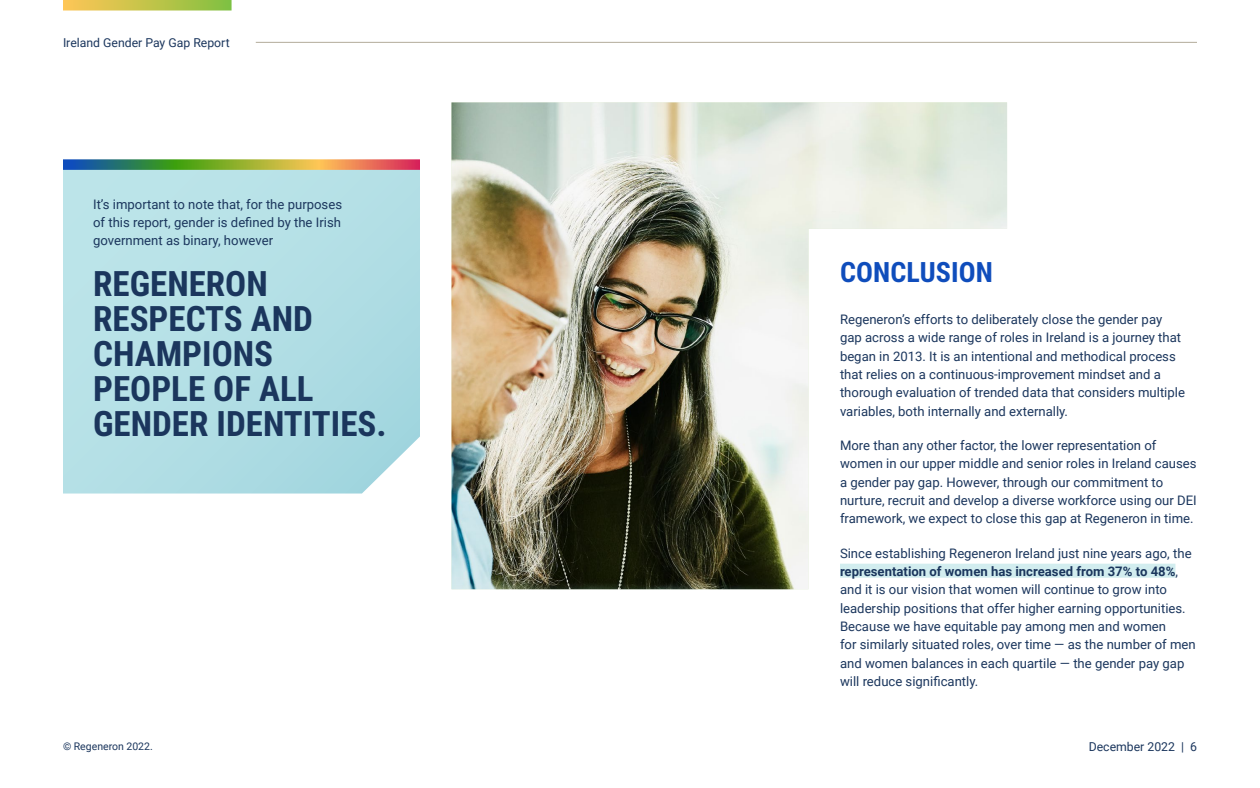
<style>
.page{position:relative;width:1260px;height:788px;background:#fff}
.page>*{position:absolute;margin:0;border:0;box-sizing:border-box;transform-origin:0 0}
.Body_Copy{font:700 35px/35px "Roboto Condensed";color:#1b365d}
.Section_Heading{font:700 28px "Roboto Condensed";letter-spacing:.005em;color:#0f4dbc}
.Body_Copy-2{font:13.12px/18.4px "Roboto";color:#1b365d}
.t1{font:12.25px "Roboto";color:#1b365d}
.t2{font:10.5px "Roboto";color:#1b365d}
.s1{font-weight:700}
</style>
<div class="page">
<svg style="left:63px;top:170px;width:357px;height:323px;background:#b3dfe5"></svg>
<svg style="left:63px;top:159px;width:357px;height:11px;background:#909155"></svg>
<div style="left:840px;top:563px;width:335px;height:14px;background:#d2edef"></div>
<hr style="left:256px;top:42px;width:941px;height:1px;background:#b3ac9b">
<svg style="left:63px;top:0;width:169px;height:10px;background:#c1c34b"></svg>
<img style="left:452px;top:102px;width:555px;height:487px">
<p class="t1" style="left:63px;top:34px;width:168px">Ireland Gender Pay Gap Report</p>
<p class="Body_Copy-2" style="left:93px;top:194px;width:251px;text-align:justify">It’s important to note that, for the purposes of this report, gender is defined by the Irish government as binary, however</p>
<p class="Body_Copy" style="left:93px;top:265px;width:295px">REGENERON<br>RESPECTS AND<br>CHAMPIONS<br>PEOPLE OF ALL<br>GENDER IDENTITIES.</p>
<h1 class="Section_Heading" style="left:840px;top:252px;width:155px">CONCLUSION</h1>
<p class="Body_Copy-2" style="left:840px;top:309px;width:346px">Regeneron’s efforts to deliberately close the gender pay gap across a wide range of roles in Ireland is a journey that began in 2013. It is an intentional and methodical process that relies on a continuous-improvement mindset and a thorough evaluation of trended data that considers multiple variables, both internally and externally.</p>
<p class="Body_Copy-2" style="left:840px;top:435px;width:358px">More than any other factor, the lower representation of women in our upper middle and senior roles in Ireland causes a gender pay gap. However, through our commitment to nurture, recruit and develop a diverse workforce using our DEI framework, we expect to close this gap at Regeneron in time.</p>
<p class="Body_Copy-2" style="left:840px;top:543px;width:357px">Since establishing Regeneron Ireland just nine years ago, the <span class="s1">representation of women has increased from 37% to 48%</span>, and it is our vision that women will continue to grow into leadership positions that offer higher earning opportunities.<br>Because we have equitable pay among men and women<br>for similarly situated roles, over time — as the number of men and women balances in each quartile — the gender pay gap will reduce significantly.</p>
<p class="t2" style="left:63px;top:738px;width:91px">© Regeneron 2022.</p>
<p class="t1" style="left:1089px;top:737px;width:110px">December 2022 | 6</p>
</div>
